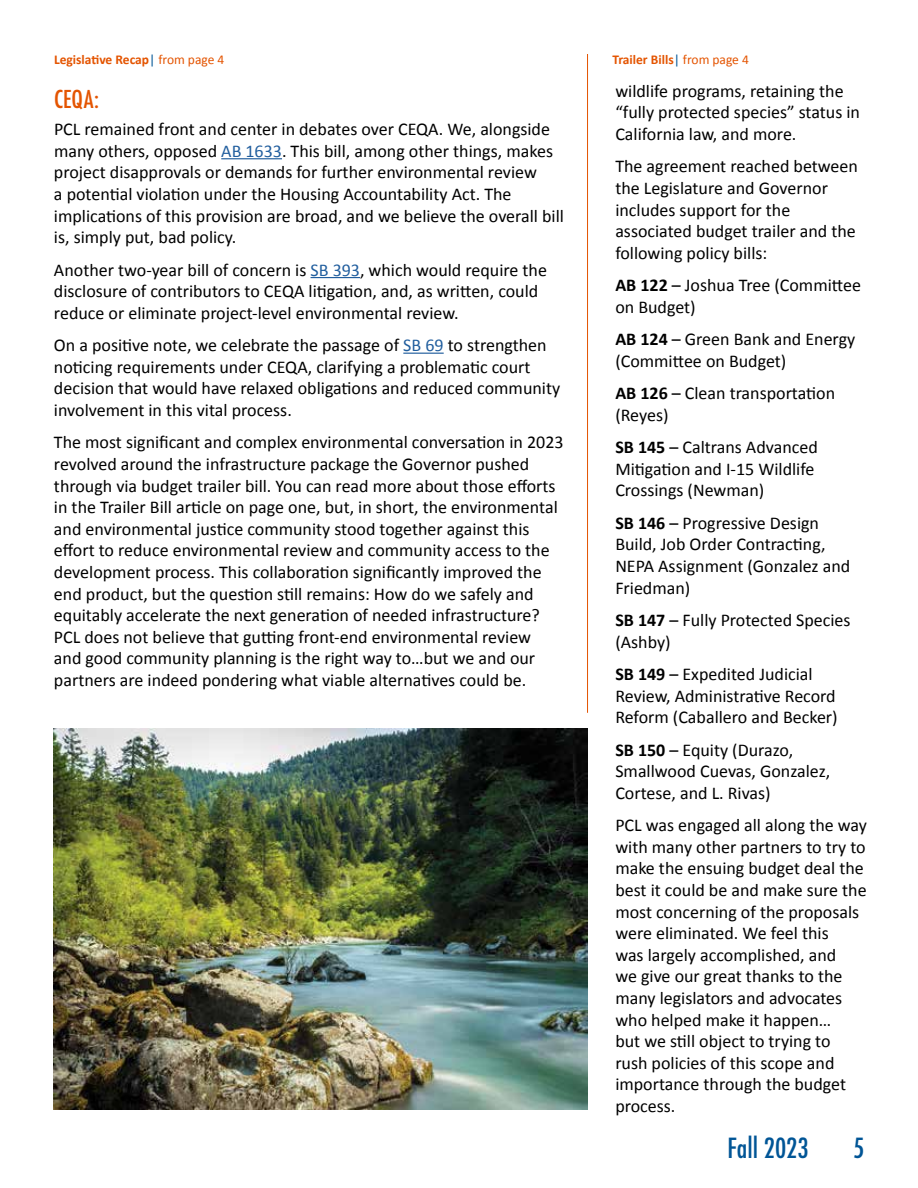
<style>
.page{position:relative;width:918px;height:1188px;background:#fff}
.page>*{position:absolute;margin:0;border:0;box-sizing:border-box;transform-origin:0 0}
.t1{font:500 condensed 27px "Futura";color:#005596}
.t2{font:500 condensed 24px "Futura";color:#e45400}
.t3{font:18px/21.6px "Calibri";color:#000}
.t4{font:700 13.5px "Calibri";color:#e45400}
.s1{font-weight:400;color:#005596}
.s2{font-weight:400}
.s3{color:#215e9e}
.s4{font-weight:700}
</style>
<div class="page">
<hr style="left:587px;top:54px;width:1px;height:659px;background:#e45400">
<img style="left:54px;top:729px;width:533px;height:381px">
<hr style="left:221px;top:158px;width:61px;height:1px;background:#215e9e">
<hr style="left:311px;top:277px;width:49px;height:1px;background:#215e9e">
<hr style="left:403px;top:353px;width:41px;height:1px;background:#215e9e">
<p class="t4" style="left:54px;top:51px;width:172px">Legislative Recap<span class="s1">|</span> <span class="s2">from page 4</span></p>
<h2 class="t2" style="left:54px;top:84px;width:46px">CEQA:</h2>
<p class="t3" style="left:54px;top:118px;width:511px">PCL remained front and center in debates over CEQA. We, alongside many others, opposed <span class="s3">AB 1633</span>. This bill, among other things, makes project disapprovals or demands for further environmental review<br>a potential violation under the Housing Accountability Act. The implications of this provision are broad, and we believe the overall bill is, simply put, bad policy.</p>
<p class="t3" style="left:54px;top:259px;width:495px">Another two-year bill of concern is <span class="s3">SB 393</span>, which would require the disclosure of contributors to CEQA litigation, and, as written, could reduce or eliminate project-level environmental review.</p>
<p class="t3" style="left:54px;top:334px;width:508px">On a positive note, we celebrate the passage of <span class="s3">SB 69</span> to strengthen noticing requirements under CEQA, clarifying a problematic court decision that would have relaxed obligations and reduced community involvement in this vital process.</p>
<p class="t3" style="left:54px;top:432px;width:511px">The most significant and complex environmental conversation in 2023 revolved around the infrastructure package the Governor pushed through via budget trailer bill. You can read more about those efforts in the Trailer Bill article on page one, but, in short, the environmental and environmental justice community stood together against this effort to reduce environmental review and community access to the development process. This collaboration significantly improved the end product, but the question still remains: How do we safely and equitably accelerate the next generation of needed infrastructure?<br>PCL does not believe that gutting front-end environmental review<br>and good community planning is the right way to…but we and our partners are indeed pondering what viable alternatives could be.</p>
<p class="t4" style="left:612px;top:51px;width:138px">Trailer Bills<span class="s1">|</span> <span class="s2">from page 4</span></p>
<p class="t3" style="left:615px;top:80px;width:246px">wildlife programs, retaining the “fully protected species” status in<br>California law, and more.</p>
<p class="t3" style="left:615px;top:156px;width:244px">The agreement reached between the Legislature and Governor includes support for the associated budget trailer and the following policy bills:</p>
<p class="t3" style="left:615px;top:274px;width:247px"><span class="s4">AB 122</span> – Joshua Tree (Committee on Budget)</p>
<p class="t3" style="left:615px;top:328px;width:241px"><span class="s4">AB 124</span> – Green Bank and Energy (Committee on Budget)</p>
<p class="t3" style="left:615px;top:382px;width:221px"><span class="s4">AB 126</span> – Clean transportation (Reyes)</p>
<p class="t3" style="left:615px;top:436px;width:204px"><span class="s4">SB 145</span> – Caltrans Advanced<br>Mitigation and I-15 Wildlife<br>Crossings (Newman)</p>
<p class="t3" style="left:615px;top:512px;width:236px"><span class="s4">SB 146</span> – Progressive Design<br>Build, Job Order Contracting,<br>NEPA Assignment (Gonzalez and<br>Friedman)</p>
<p class="t3" style="left:615px;top:609px;width:237px"><span class="s4">SB 147</span> – Fully Protected Species (Ashby)</p>
<p class="t3" style="left:615px;top:663px;width:224px"><span class="s4">SB 149</span> – Expedited Judicial<br>Review, Administrative Record<br>Reform (Caballero and Becker)</p>
<p class="t3" style="left:615px;top:739px;width:217px"><span class="s4">SB 150</span> – Equity (Durazo,<br>Smallwood Cuevas, Gonzalez,<br>Cortese, and L. Rivas)</p>
<p class="t3" style="left:615px;top:814px;width:253px">PCL was engaged all along the way with many other partners to try to make the ensuing budget deal the best it could be and make sure the most concerning of the proposals were eliminated. We feel this<br>was largely accomplished, and<br>we give our great thanks to the many legislators and advocates who helped make it happen…<br>but we still object to trying to rush policies of this scope and importance through the budget process.</p>
<h1 class="t1" style="left:727px;top:1131px;width:83px">Fall 2023</h1>
<h1 class="t1" style="left:853px;top:1131px;width:13px">5</h1>
</div>
